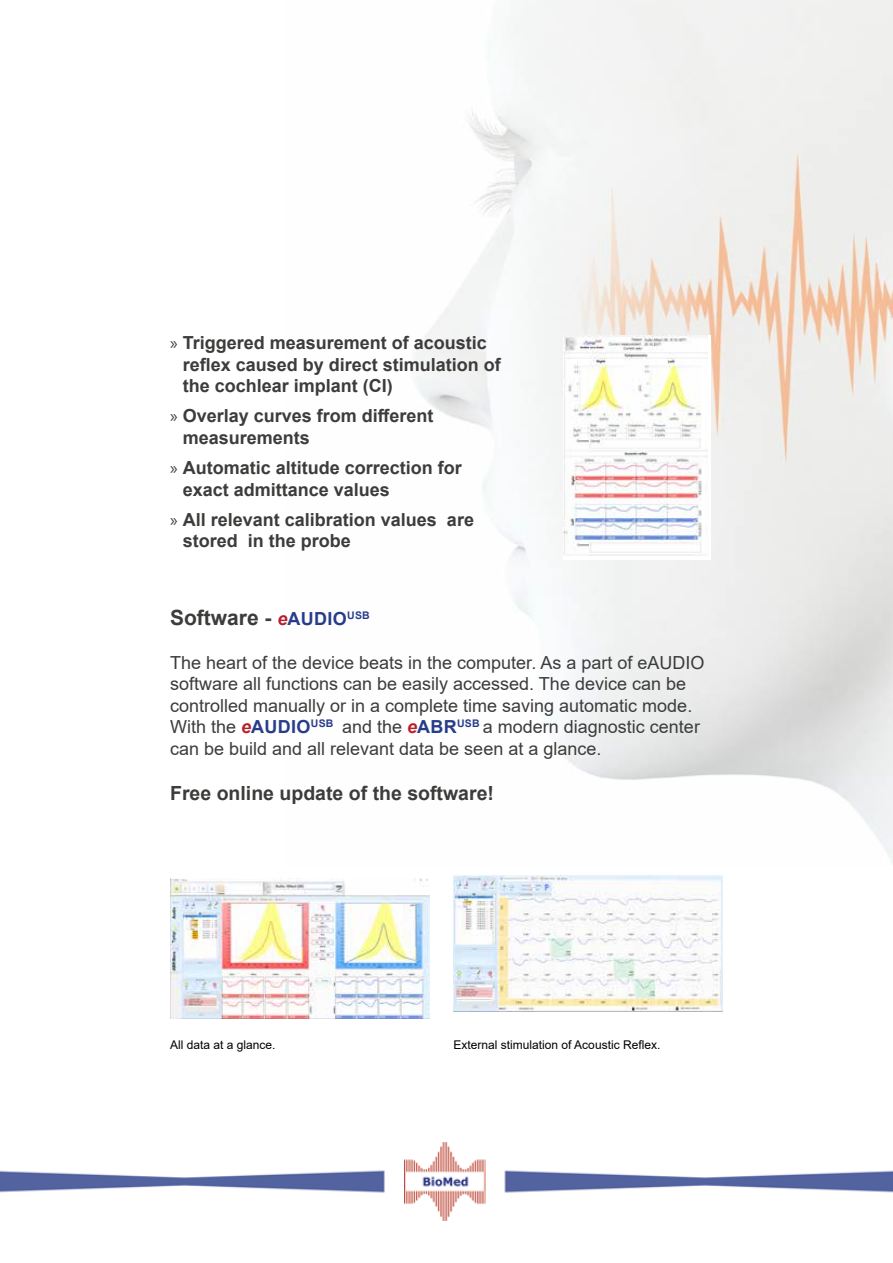
<style>
.page{position:relative;width:893px;height:1263px;background:#fff}
.page>*{position:absolute;margin:0;border:0;box-sizing:border-box;transform-origin:0 0}
.t1{font:700 21px "Arial";color:#3c3c3b}
.t2{font:700 19.5px "Arial";color:#3c3c3b}
.t3{font:18px/21.6px "Arial";color:#3c3c3b}
.t4{font:700 18px/21.6px "Arial";color:#3c3c3b}
.t5{font:12px "Arial";color:#000}
.s1{font-family:"Myriad Pro";font-weight:400}
.s2{font-style:italic;font-size:18px;color:#ba1e2a}
.s3{font-size:18px;color:#283d8a}
.s4{font-weight:700;font-style:italic;color:#ba1e2a}
.s5{font-weight:700;color:#283d8a}
</style>
<div class="page">
<img style="left:415px;top:0;width:478px;height:863px">
<img style="left:405px;top:1143px;width:80px;height:77px">
<img style="left:504px;top:1170px;width:389px;height:23px">
<img style="left:0;top:1170px;width:385px;height:23px">
<img style="left:170px;top:878px;width:259px;height:141px">
<img style="left:454px;top:876px;width:269px;height:135px">
<div style="left:563px;top:335px;width:148px;height:225px;background:#fff"></div>
<img style="left:563px;top:335px;width:145px;height:220px">
<p class="t4" style="left:183px;top:332px;width:320px;text-indent:-13px"><span class="s1">»</span> Triggered measurement of acoustic reflex caused by direct stimulation of the cochlear implant (CI)</p>
<p class="t4" style="left:183px;top:405px;width:252px;text-indent:-13px"><span class="s1">»</span> Overlay curves from different measurements</p>
<p class="t4" style="left:183px;top:457px;width:281px;text-indent:-13px"><span class="s1">»</span> Automatic altitude correction for exact admittance values</p>
<p class="t4" style="left:183px;top:509px;width:293px;text-indent:-13px"><span class="s1">»</span> All relevant calibration values are stored in the probe</p>
<p class="t1" style="left:170px;top:603px;width:201px">Software - <span class="s2">e</span><span class="s3">AUDIO</span><sup>USB</sup></p>
<p class="t3" style="left:170px;top:651px;width:536px">The heart of the device beats in the computer. As a part of eAUDIO software all functions can be easily accessed. The device can be controlled manually or in a complete time saving automatic mode.<br>With the <span class="s4">e</span><span class="s5">AUDIO</span><sup>USB</sup> and the <span class="s4">e</span><span class="s5">ABR</span><sup>USB</sup> a modern diagnostic center can be build and all relevant data be seen at a glance.</p>
<p class="t2" style="left:170px;top:779px;width:325px">Free online update of the software!</p>
<p class="t5" style="left:170px;top:1036px;width:107px">All data at a glance.</p>
<p class="t5" style="left:454px;top:1036px;width:208px">External stimulation of Acoustic Reflex.</p>
</div>
